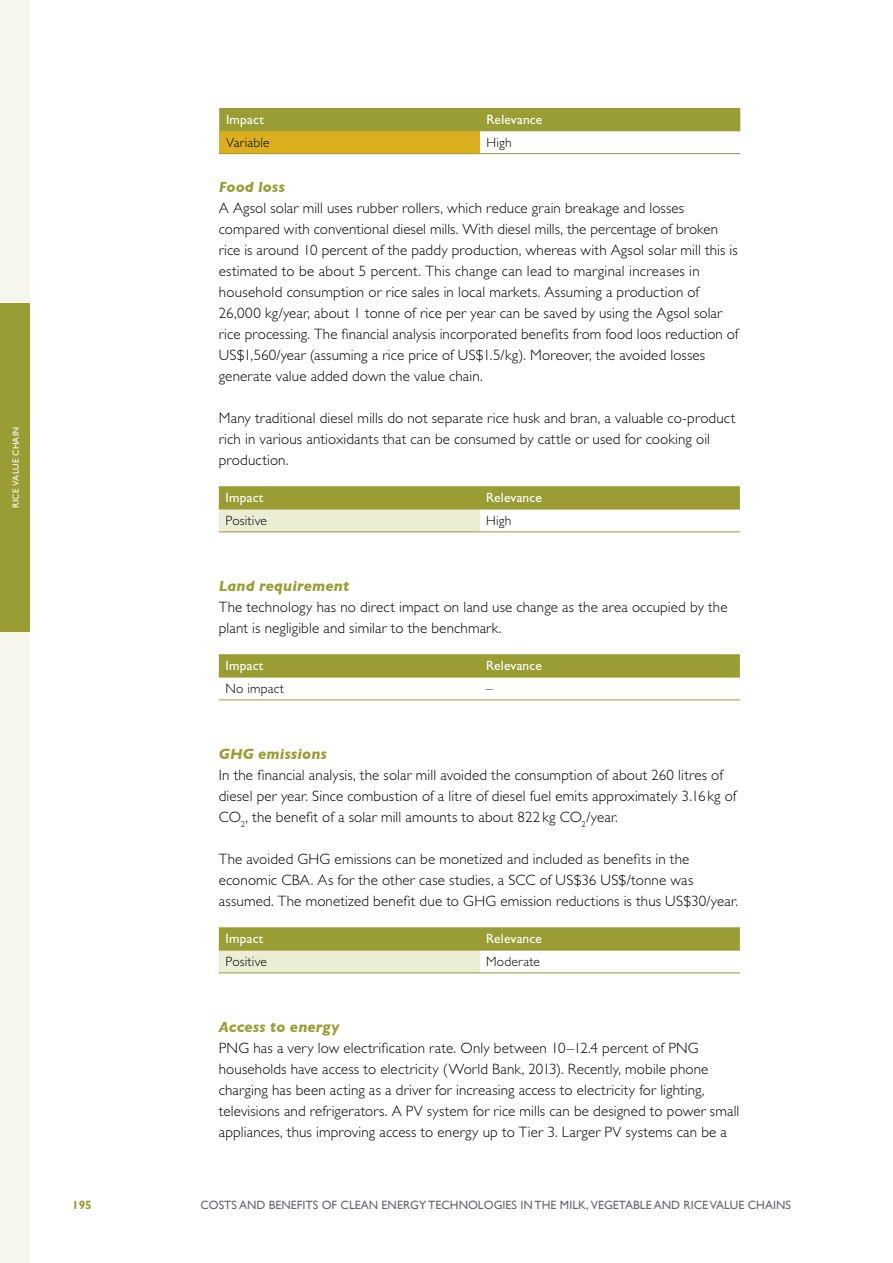
<style>
.page{position:relative;width:893px;height:1263px;background:#fff}
.page>*{position:absolute;margin:0;border:0;box-sizing:border-box;transform-origin:0 0}
.t1{font:300 15px/21px "Gill Sans Std";letter-spacing:.01em;color:#000}
.t2{font:italic 700 15px "Gill Sans";letter-spacing:.01em;color:#999d34}
.t3{font:13.5px "Gill Sans Std";letter-spacing:.015em;color:#fff}
.t4{font:300 13.5px "Gill Sans Std";letter-spacing:.015em;color:#000}
.t5{font:12px "Gill Sans";color:#67686b}
.t6{font:700 12px "Gill Sans";color:#999d34}
.t7{font:9px "Gill Sans Std";letter-spacing:.03em;color:#fff}
</style>
<div class="page">
<div style="left:0;top:0;width:30px;height:1263px;background:#f7f6ec"></div>
<div style="left:0;top:303px;width:30px;height:328px;background:#999d34"></div>
<div style="left:219px;top:108px;width:521px;height:22px;background:#999d34"></div>
<div style="left:219px;top:131px;width:261px;height:23px;background:#dbaf1e"></div>
<hr style="left:219px;top:130px;width:261px;height:1px;background:#999d34">
<hr style="left:219px;top:153px;width:261px;height:1px;background:#999d34">
<hr style="left:480px;top:130px;width:260px;height:1px;background:#999d34">
<hr style="left:480px;top:153px;width:260px;height:1px;background:#999d34">
<div style="left:219px;top:486px;width:521px;height:23px;background:#999d34"></div>
<div style="left:219px;top:509px;width:260px;height:23px;background:#ebeed5"></div>
<hr style="left:219px;top:509px;width:260px;height:1px;background:#999d34">
<hr style="left:219px;top:531px;width:260px;height:1px;background:#999d34">
<hr style="left:479px;top:509px;width:261px;height:1px;background:#999d34">
<hr style="left:479px;top:531px;width:261px;height:1px;background:#999d34">
<div style="left:219px;top:654px;width:521px;height:23px;background:#999d34"></div>
<hr style="left:219px;top:677px;width:260px;height:1px;background:#999d34">
<hr style="left:219px;top:699px;width:260px;height:1px;background:#999d34">
<hr style="left:479px;top:677px;width:261px;height:1px;background:#999d34">
<hr style="left:479px;top:699px;width:261px;height:1px;background:#999d34">
<div style="left:219px;top:927px;width:521px;height:23px;background:#999d34"></div>
<div style="left:219px;top:950px;width:260px;height:23px;background:#ebeed5"></div>
<hr style="left:219px;top:950px;width:260px;height:1px;background:#999d34">
<hr style="left:219px;top:972px;width:260px;height:1px;background:#999d34">
<hr style="left:479px;top:950px;width:261px;height:1px;background:#999d34">
<hr style="left:479px;top:972px;width:261px;height:1px;background:#999d34">
<p class="t7" style="left:11px;top:508px;width:83px;rotate:-90deg">rice value chain</p>
<p class="t3" style="left:226px;top:112px;width:39px">Impact</p>
<p class="t3" style="left:487px;top:112px;width:57px">Relevance</p>
<p class="t4" style="left:226px;top:135px;width:45px">Variable</p>
<p class="t4" style="left:487px;top:135px;width:27px">High</p>
<p class="t2" style="left:219px;top:178px;width:68px">Food loss</p>
<p class="t1" style="left:219px;top:198px;width:521px">A Agsol solar mill uses rubber rollers, which reduce grain breakage and losses compared with conventional diesel mills. With diesel mills, the percentage of broken rice is around 10 percent of the paddy production, whereas with Agsol solar mill this is estimated to be about 5 percent. This change can lead to marginal increases in household consumption or rice sales in local markets. Assuming a production of 26,000 kg/year, about 1 tonne of rice per year can be saved by using the Agsol solar rice processing. The financial analysis incorporated benefits from food loos reduction of US$1,560/year (assuming a rice price of US$1.5/kg). Moreover, the avoided losses generate value added down the value chain.</p>
<p class="t1" style="left:219px;top:408px;width:518px">Many traditional diesel mills do not separate rice husk and bran, a valuable co-product rich in various antioxidants that can be consumed by cattle or used for cooking oil production.</p>
<p class="t3" style="left:226px;top:490px;width:39px">Impact</p>
<p class="t3" style="left:486px;top:490px;width:57px">Relevance</p>
<p class="t4" style="left:226px;top:513px;width:43px">Positive</p>
<p class="t4" style="left:486px;top:513px;width:27px">High</p>
<p class="t2" style="left:219px;top:577px;width:132px">Land requirement</p>
<p class="t1" style="left:219px;top:597px;width:510px">The technology has no direct impact on land use change as the area occupied by the plant is negligible and similar to the benchmark.</p>
<p class="t3" style="left:226px;top:658px;width:39px">Impact</p>
<p class="t3" style="left:486px;top:658px;width:57px">Relevance</p>
<p class="t4" style="left:226px;top:681px;width:60px">No impact</p>
<p class="t4" style="left:486px;top:681px;width:8px">–</p>
<p class="t2" style="left:219px;top:745px;width:110px">GHG emissions</p>
<p class="t1" style="left:219px;top:765px;width:519px">In the financial analysis, the solar mill avoided the consumption of about 260 litres of diesel per year. Since combustion of a litre of diesel fuel emits approximately 3.16 kg of<br>CO<sub>2</sub>, the benefit of a solar mill amounts to about 822 kg CO<sub>2</sub>/year.</p>
<p class="t1" style="left:219px;top:849px;width:521px">The avoided GHG emissions can be monetized and included as benefits in the economic CBA. As for the other case studies, a SCC of US$36 US$/tonne was assumed. The monetized benefit due to GHG emission reductions is thus US$30/year.</p>
<p class="t3" style="left:226px;top:931px;width:39px">Impact</p>
<p class="t3" style="left:486px;top:931px;width:57px">Relevance</p>
<p class="t4" style="left:226px;top:954px;width:43px">Positive</p>
<p class="t4" style="left:486px;top:954px;width:55px">Moderate</p>
<p class="t2" style="left:219px;top:1018px;width:122px">Access to energy</p>
<p class="t1" style="left:219px;top:1038px;width:522px">PNG has a very low electrification rate. Only between 10–12.4 percent of PNG households have access to electricity (World Bank, 2013). Recently, mobile phone charging has been acting as a driver for increasing access to electricity for lighting, televisions and refrigerators. A PV system for rice mills can be designed to power small appliances, thus improving access to energy up to Tier 3. Larger PV systems can be a</p>
<p class="t6" style="left:72px;top:1197px;width:21px">195</p>
<p class="t5" style="left:200px;top:1197px;width:592px">COSTS AND BENEFITS OF CLEAN ENERGY TECHNOLOGIES IN THE MILK, VEGETABLE AND RICE VALUE CHAINS</p>
</div>
